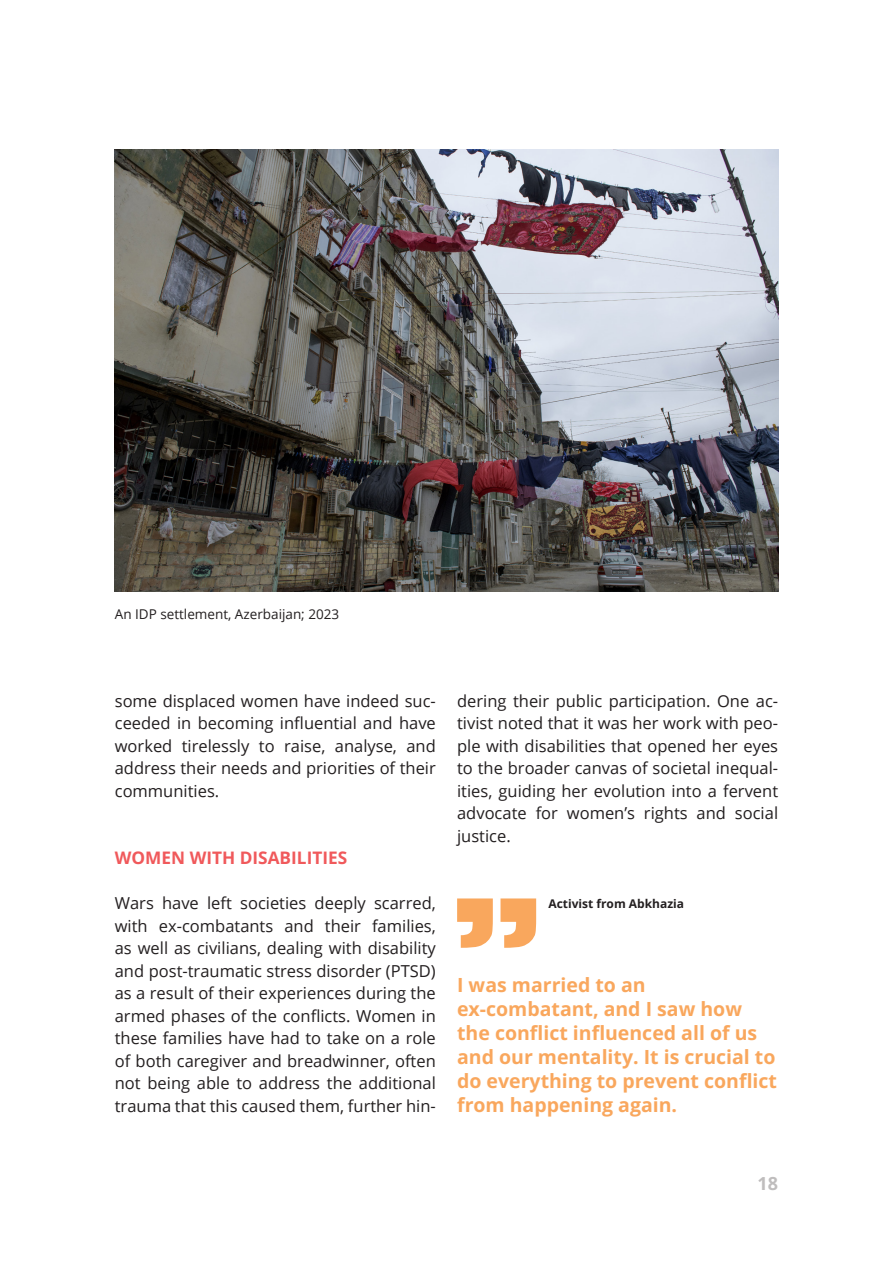
<style>
.page{position:relative;width:893px;height:1263px;background:#fff}
.page>*{position:absolute;margin:0;border:0;box-sizing:border-box;transform-origin:0 0}
.t1{font:700 19.5px/24px "Open Sans";color:#f9a75d}
.t2{font:700 18px "Open Sans";color:#bfbdbd}
.qve2{font:700 17.25px "Open Sans";color:#f0595b}
.Normal__Web{font:16.5px/22.5px "Open Sans";color:#231f20;text-align:justify}
.foto_minaceri{font:13.5px "Open Sans";color:#231f20}
.t3{font:700 12px "Open Sans";color:#231f20}
</style>
<div class="page">
<img style="left:115px;top:149px;width:663px;height:442px">
<svg style="left:457px;top:898px;width:79px;height:50px"></svg>
<p class="foto_minaceri" style="left:115px;top:605px;width:226px">An IDP settlement, Azerbaijan; 2023</p>
<p class="Normal__Web" style="left:115px;top:689px;width:323px">some displaced women have indeed suc&shy;ceeded in becoming influential and have worked tirelessly to raise, analyse, and address their needs and priorities of their communities.</p>
<p class="qve2" style="left:115px;top:846px;width:234px">WOMEN WITH DISABILITIES</p>
<p class="Normal__Web" style="left:115px;top:891px;width:323px">Wars have left societies deeply scarred, with ex-combatants and their families, as well as civilians, dealing with disability and post-traumatic stress disorder (PTSD) as a result of their experiences during the armed phases of the conflicts. Women in these families have had to take on a role of both caregiver and breadwinner, often not being able to address the additional trauma that this caused them, further hin-</p>
<p class="Normal__Web" style="left:457px;top:689px;width:323px">dering their public participation. One ac&shy;tivist noted that it was her work with peo&shy;ple with disabilities that opened her eyes to the broader canvas of societal inequal&shy;ities, guiding her evolution into a fervent advocate for women’s rights and social justice.</p>
<p class="t3" style="left:548px;top:896px;width:137px">Activist from Abkhazia</p>
<p class="t1" style="left:457px;top:972px;width:321px">I was married to an ex-combatant, and I saw how the conflict influenced all of us and our mentality. It is crucial to do everything to prevent conflict from happening again.</p>
<p class="t2" style="left:758px;top:1171px;width:22px">18</p>
</div>
